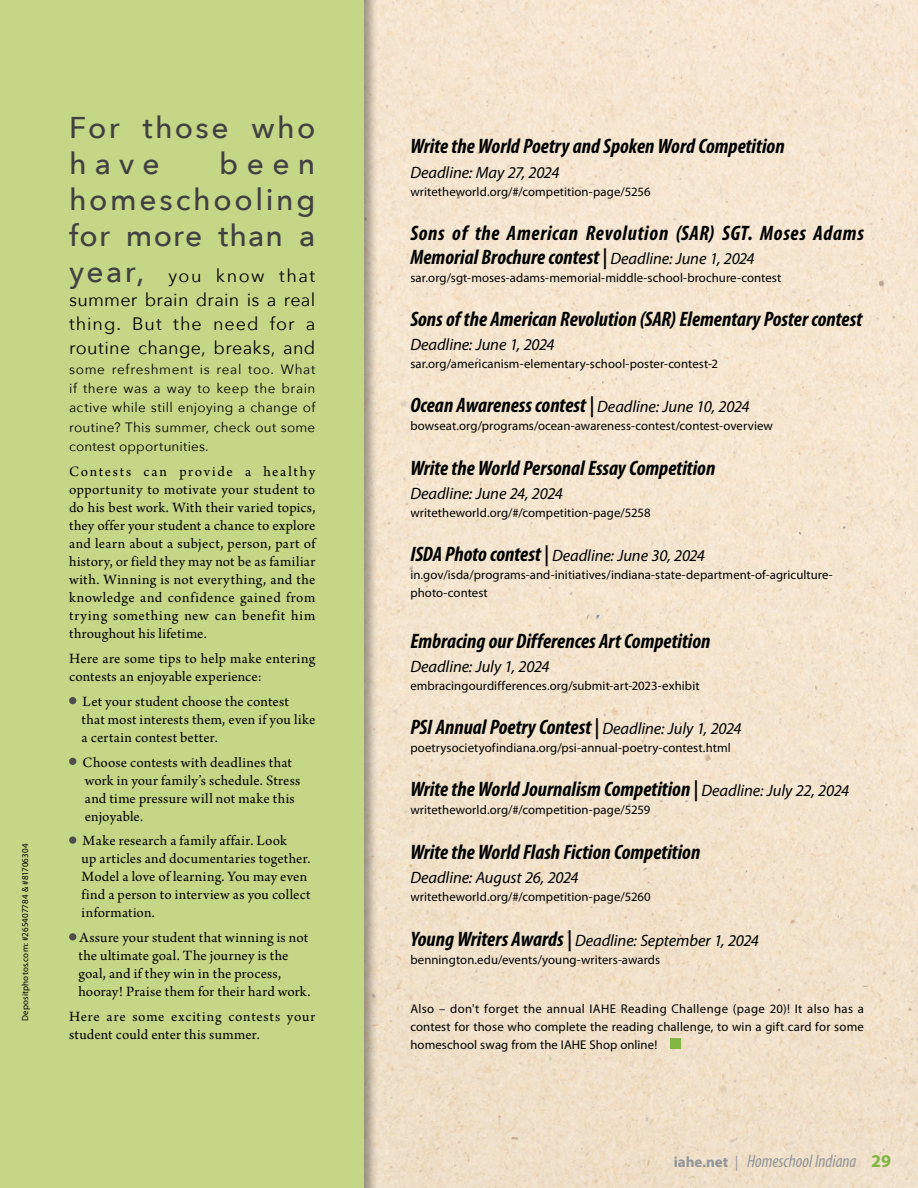
<style>
.page{position:relative;width:918px;height:1188px;background:#fff}
.page>*{position:absolute;margin:0;border:0;box-sizing:border-box;transform-origin:0 0}
.t1{font:500 30px/36px "Avenir Next";letter-spacing:.085em;color:#414042}
.t2{font:italic 700 condensed 21px "Myriad Pro";color:#000}
.t3{font:italic 700 condensed 21px/24px "Myriad Pro";letter-spacing:.025em;color:#000}
.t4{font:18px/24px "Avenir Next";letter-spacing:.02em;color:#000;text-align:justify}
.t5{font:italic condensed 18px "Myriad Pro";color:#939598}
.t6{font:italic 16.5px "Myriad Pro";letter-spacing:-.005em;color:#000}
.t7{font:15px/18px "Arno Pro";letter-spacing:.015em;color:#000}
.t8{font:15px/18px "Arno Pro";letter-spacing:.04em;color:#000}
.t9{font:13.5px/19.5px "Avenir Next";letter-spacing:.015em;color:#000;text-align:justify}
.t10{font:12.75px/18px "Myriad Pro";letter-spacing:.005em;color:#000}
.t11{font:9px "Myriad Pro";letter-spacing:.015em;color:#000}
.s1{font-weight:500;font-size:30px;color:#414042}
.s2{font-weight:400;font-stretch:normal;font-size:16.5px}
.s3{font-weight:700;font-stretch:condensed;font-size:21px}
.s4{font-weight:700;font-style:normal;font-stretch:normal;font-size:15px}
.s5{font-stretch:normal;font-size:15px}
.s6{font-weight:700;font-style:normal;font-stretch:normal;color:#80b641}
</style>
<div class="page">
<img style="left:379px;top:0;width:539px;height:1188px">
<div style="left:0;top:0;width:379px;height:1188px;background:#000;opacity:.35"></div>
<div style="left:0;top:0;width:364px;height:1188px;background:#c4d786"></div>
<div style="left:69px;top:697px;width:7px;height:7px;background:#4d4d4f;border-radius:50%"></div>
<div style="left:69px;top:758px;width:7px;height:7px;background:#4d4d4f;border-radius:50%"></div>
<div style="left:69px;top:836px;width:7px;height:8px;background:#4d4d4f;border-radius:50%"></div>
<div style="left:69px;top:933px;width:7px;height:7px;background:#4d4d4f;border-radius:50%"></div>
<div style="left:670px;top:1038px;width:11px;height:11px;background:#80b641"></div>
<p class="t11" style="left:20px;top:1021px;width:179px;rotate:-90deg">Depositphotos.com: #265407784 &amp; #81706304</p>
<h1 class="t1" style="left:69px;top:109px;width:248px">For those who have</h1>
<h1 class="t1" style="left:69px;top:145px;width:248px;text-align:justify;text-indent:150px">been homeschooling for more than a</h1>
<p class="t4" style="left:69px;top:263px;width:248px"><span class="s1">year,</span> you know that summer brain drain is a real thing. But the need for a routine change, breaks, and</p>
<p class="t9" style="left:69px;top:358px;width:248px">some refreshment is real too. What if there was a way to keep the brain active while still enjoying a change of routine? This summer, check out some contest opportunities.</p>
<p class="t7" style="left:69px;top:464px;width:248px;text-align:justify">Contests can provide a healthy opportunity to motivate your student to do his best work. With their varied topics, they offer your student a chance to explore and learn about a subject, person, part of history, or field they may not be as familiar with. Winning is not everything, and the knowledge and confidence gained from trying something new can benefit him throughout his lifetime.</p>
<p class="t7" style="left:69px;top:650px;width:248px">Here are some tips to help make entering contests an enjoyable experience:</p>
<p class="t7" style="left:82px;top:693px;width:235px">Let your student choose the contest<br>that most interests them, even if you like a certain contest better.</p>
<p class="t7" style="left:83px;top:754px;width:219px">Choose contests with deadlines that work in your family’s schedule. Stress and time pressure will not make this enjoyable.</p>
<p class="t7" style="left:82px;top:833px;width:230px">Make research a family affair. Look<br>up articles and documentaries together.<br>Model a love of learning. You may even find a person to interview as you collect information.</p>
<p class="t7" style="left:79px;top:929px;width:233px">Assure your student that winning is not the ultimate goal. The journey is the goal, and if they win in the process, hooray! Praise them for their hard work.</p>
<p class="t8" style="left:69px;top:1008px;width:248px">Here are some exciting contests your student could enter this summer.</p>
<h2 class="t2" style="left:410px;top:133px;width:376px">Write the World Poetry and Spoken Word Competition</h2>
<p class="t6" style="left:410px;top:162px;width:151px">Deadline: May 27, 2024</p>
<p class="t10" style="left:410px;top:182px;width:242px">writetheworld.org/#/competition-page/5256</p>
<h2 class="t3" style="left:410px;top:220px;width:455px">Sons of the American Revolution (SAR) SGT. Moses Adams<br>Memorial Brochure contest | <span class="s2">Deadline: June 1, 2024</span></h2>
<p class="t10" style="left:410px;top:268px;width:372px">sar.org/sgt-moses-adams-memorial-middle-school-brochure-contest</p>
<h2 class="t2" style="left:410px;top:306px;width:453px">Sons of the American Revolution (SAR) Elementary Poster contest</h2>
<p class="t6" style="left:410px;top:334px;width:146px">Deadline: June 1, 2024</p>
<p class="t10" style="left:410px;top:355px;width:309px">sar.org/americanism-elementary-school-poster-contest-2</p>
<h2 class="t2" style="left:410px;top:392px;width:341px">Ocean Awareness contest | <span class="s2">Deadline: June 10, 2024</span></h2>
<p class="t10" style="left:410px;top:417px;width:364px">bowseat.org/programs/ocean-awareness-contest/contest-overview</p>
<h2 class="t2" style="left:410px;top:455px;width:307px">Write the World Personal Essay Competition</h2>
<p class="t6" style="left:410px;top:483px;width:154px">Deadline: June 24, 2024</p>
<p class="t10" style="left:410px;top:503px;width:242px">writetheworld.org/#/competition-page/5258</p>
<p class="t6" style="left:410px;top:545px;width:296px"><span class="s3">ISDA Photo contest |</span> Deadline: June 30, 2024</p>
<p class="t10" style="left:410px;top:565px;width:424px">in.gov/isda/programs-and-initiatives/indiana-state-department-of-agriculture&shy;photo-contest</p>
<h2 class="t2" style="left:410px;top:628px;width:302px">Embracing our Differences Art Competition</h2>
<p class="t6" style="left:410px;top:656px;width:141px">Deadline: July 1, 2024</p>
<p class="t10" style="left:410px;top:676px;width:291px">embracingourdifferences.org/submit-art-2023-exhibit</p>
<h2 class="t2" style="left:410px;top:714px;width:333px">PSI Annual Poetry Contest | <span class="s2">Deadline: July 1, 2024</span></h2>
<p class="t10" style="left:410px;top:739px;width:322px">poetrysocietyofindiana.org/psi-annual-poetry-contest.html</p>
<h2 class="t2" style="left:410px;top:776px;width:440px">Write the World Journalism Competition | <span class="s2">Deadline: July 22, 2024</span></h2>
<p class="t10" style="left:410px;top:801px;width:241px">writetheworld.org/#/competition-page/5259</p>
<h2 class="t2" style="left:410px;top:839px;width:292px">Write the World Flash Fiction Competition</h2>
<p class="t6" style="left:410px;top:868px;width:170px">Deadline: August 26, 2024</p>
<p class="t10" style="left:410px;top:888px;width:242px">writetheworld.org/#/competition-page/5260</p>
<p class="t6" style="left:410px;top:930px;width:350px"><span class="s3">Young Writers Awards |</span> Deadline: September 1, 2024</p>
<p class="t10" style="left:410px;top:950px;width:251px">bennington.edu/events/young-writers-awards</p>
<p class="t10" style="left:410px;top:1000px;width:455px;text-align:justify">Also – don't forget the annual IAHE Reading Challenge (page 20)! It also has a contest for those who complete the reading challenge, to win a gift card for some homeschool swag from the IAHE Shop online!</p>
<p class="t5" style="left:674px;top:1150px;width:219px"><span class="s4">iahe.net</span> <span class="s5">|</span> Homeschool Indiana <span class="s6">29</span></p>
</div>
